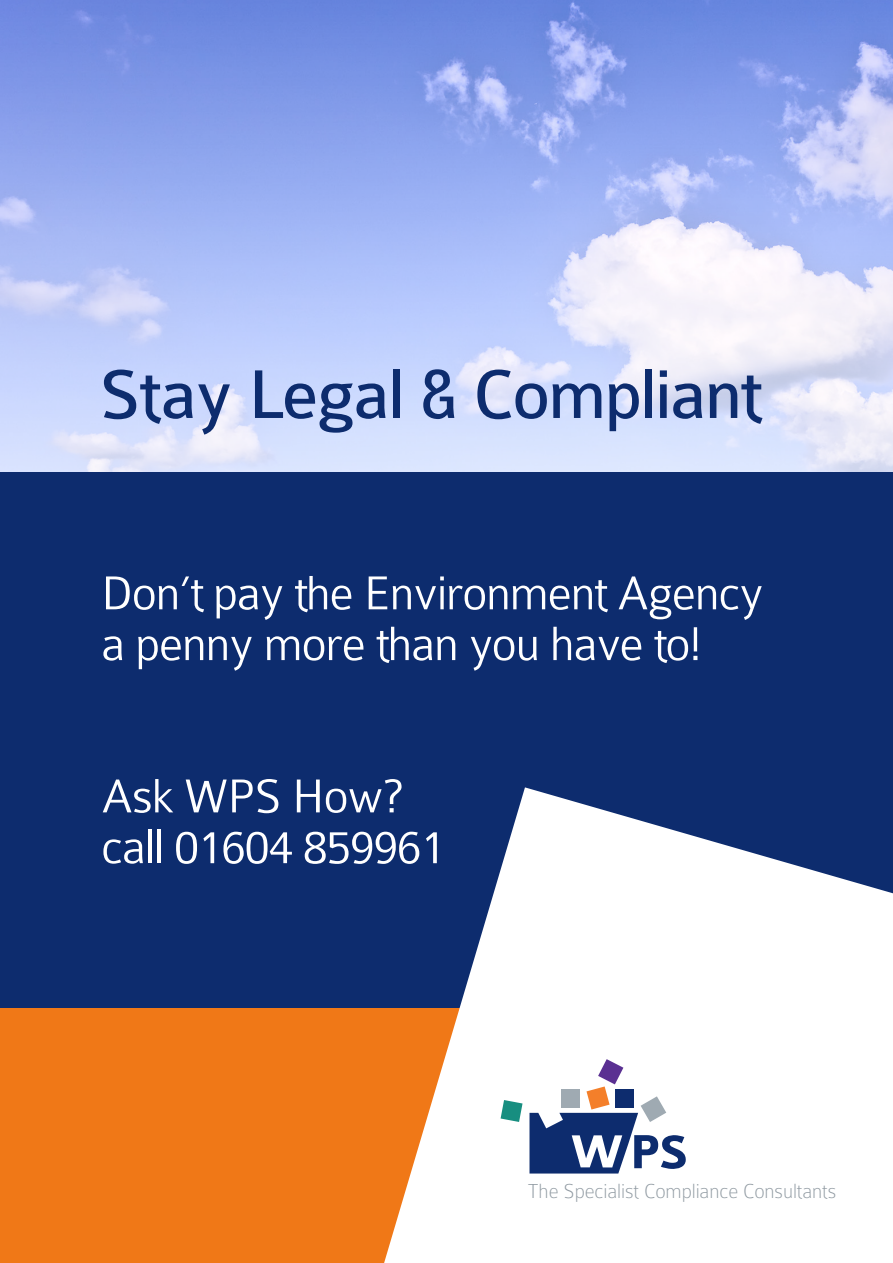
<style>
.page{position:relative;width:893px;height:1263px;background:#fff}
.page>*{position:absolute;margin:0;border:0;box-sizing:border-box;transform-origin:0 0}
.t1{font:73.5px "Colaborate";letter-spacing:-.025em;color:#0d2c6e}
.t2{font:300 50.7px "Colaborate";letter-spacing:-.025em;color:#fff}
.t3{font:100 21.6px "Colaborate";letter-spacing:-.005em;color:#8f99a1}
</style>
<div class="page">
<img style="left:0;top:0;width:893px;height:472px">
<div style="left:0;top:883px;width:891px;height:380px;background:#f07817"></div>
<div style="left:0;top:472px;width:893px;height:535px;background:#0d2c6e"></div>
<svg style="left:384px;top:787px;width:509px;height:476px;fill:#fff"></svg>
<div style="left:425px;top:985px;width:468px;height:278px;background:#fff"></div>
<svg style="left:529px;top:1059px;width:157px;height:115px"></svg>
<svg style="left:501px;top:1100px;width:21px;height:22px"></svg>
<p class="t1" style="left:99px;top:357px;width:666px">Stay Legal &amp; Compliant</p>
<p class="t2" style="left:101px;top:567px;width:664px">Don’t pay the Environment Agency</p>
<p class="t2" style="left:101px;top:618px;width:602px">a penny more than you have to!</p>
<p class="t2" style="left:101px;top:770px;width:304px">Ask WPS How?</p>
<p class="t2" style="left:101px;top:821px;width:346px">call 01604 859961</p>
<p class="t3" style="left:528px;top:1180px;width:310px">The Specialist Compliance Consultants</p>
</div>
